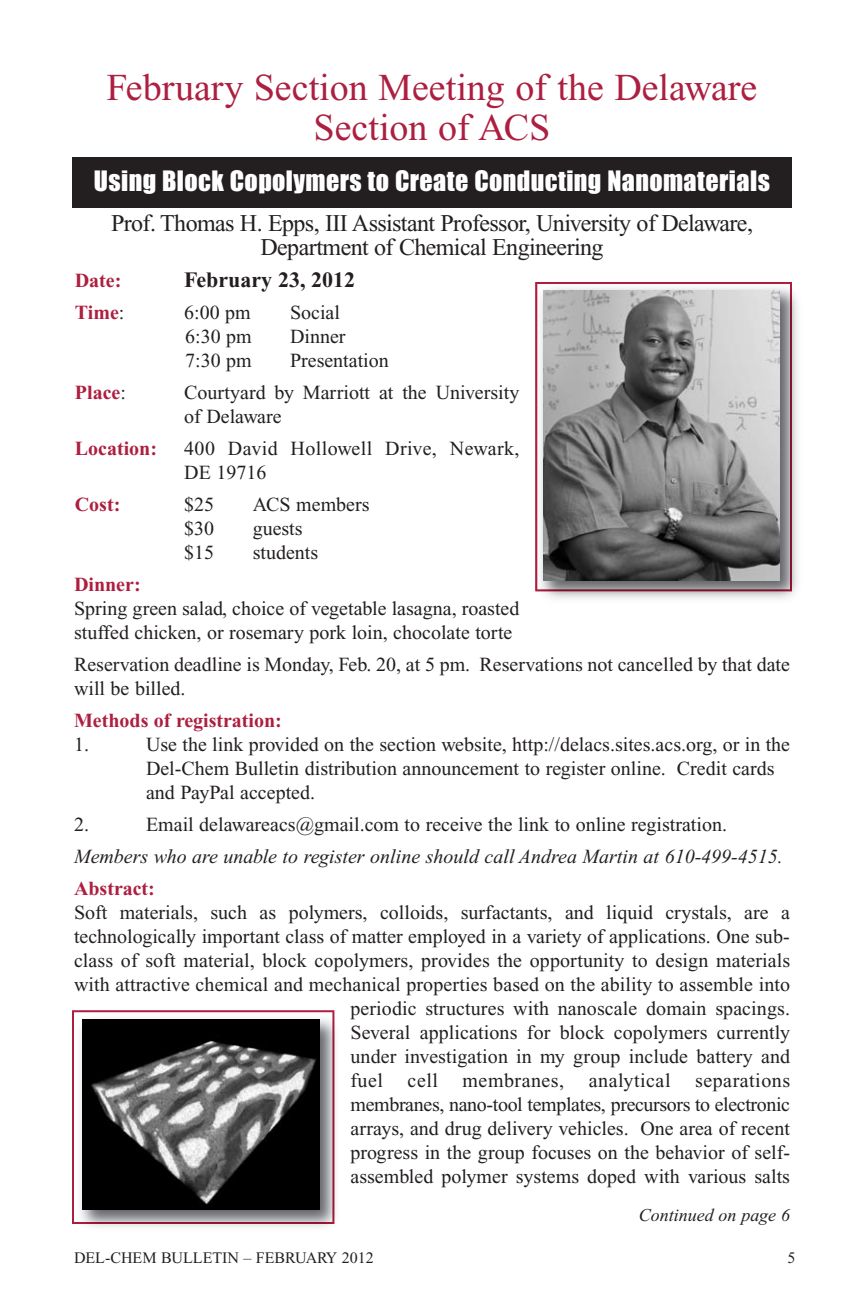
<style>
.page{position:relative;width:864px;height:1296px;background:#fff}
.page>*{position:absolute;margin:0;border:0;box-sizing:border-box;transform-origin:0 0}
.t1{font:38px/40px "Times New Roman";color:#ad1f40;text-align:center}
.t2{font:26px "Impact";letter-spacing:.015em;color:#fff}
.t3{font:24px/24px "Times New Roman";letter-spacing:-.025em;color:#231f20;text-align:center}
.t4{font:700 22px "Times New Roman";color:#231f20}
.t5{font:20px/24px "Times New Roman";color:#231f20}
.t6{font:italic 20px "Times New Roman";color:#231f20}
.t7{font:700 20px "Times New Roman";color:#ad1f40}
.t8{font:20px/24px "Times New Roman";letter-spacing:.02em;color:#231f20}
.t9{font:italic 18px "Times New Roman";color:#231f20}
.t10{font:16px "Times New Roman";color:#231f20}
.s1{font-weight:400;color:#231f20}
</style>
<div class="page">
<div style="left:72px;top:158px;width:720px;height:50px;background:#231f20"></div>
<img style="left:535px;top:293px;width:263px;height:306px">
<img style="left:535px;top:282px;width:257px;height:309px">
<img style="left:543px;top:290px;width:237px;height:291px">
<img style="left:73px;top:1011px;width:263px;height:216px">
<img style="left:74px;top:1012px;width:258px;height:210px">
<img style="left:82px;top:1020px;width:237px;height:190px">
<h1 class="t1" style="left:107px;top:71px;width:652px">February Section Meeting of the Delaware<br>Section of ACS</h1>
<h2 class="t2" style="left:94px;top:173px;width:677px">Using Block Copolymers to Create Conducting Nanomaterials</h2>
<p class="t3" style="left:111px;top:214px;width:643px">Prof. Thomas H. Epps, III Assistant Professor, University of Delaware,<br>Department of Chemical Engineering</p>
<p class="t7" style="left:75px;top:274px;width:48px">Date:</p>
<p class="t4" style="left:184px;top:272px;width:172px">February 23, 2012</p>
<p class="t7" style="left:75px;top:306px;width:51px">Time<span class="s1">:</span></p>
<p class="t5" style="left:184px;top:303px;width:68px">6:00 pm</p>
<p class="t5" style="left:290px;top:303px;width:51px">Social</p>
<p class="t5" style="left:185px;top:327px;width:68px">6:30 pm</p>
<p class="t5" style="left:290px;top:327px;width:57px">Dinner</p>
<p class="t5" style="left:185px;top:351px;width:68px">7:30 pm</p>
<p class="t5" style="left:290px;top:351px;width:100px">Presentation</p>
<p class="t7" style="left:75px;top:386px;width:53px">Place<span class="s1">:</span></p>
<p class="t5" style="left:184px;top:383px;width:337px">Courtyard by Marriott at the University of Delaware</p>
<p class="t7" style="left:75px;top:442px;width:84px">Location:</p>
<p class="t8" style="left:184px;top:439px;width:337px">400 David Hollowell Drive, Newark,<br>DE 19716</p>
<p class="t7" style="left:75px;top:498px;width:47px">Cost:</p>
<p class="t5" style="left:184px;top:495px;width:31px">$25</p>
<p class="t5" style="left:253px;top:495px;width:118px">ACS members</p>
<p class="t5" style="left:184px;top:519px;width:31px">$30</p>
<p class="t5" style="left:253px;top:519px;width:51px">guests</p>
<p class="t5" style="left:184px;top:543px;width:31px">$15</p>
<p class="t5" style="left:253px;top:543px;width:67px">students</p>
<p class="t7" style="left:74px;top:578px;width:68px">Dinner:</p>
<p class="t5" style="left:74px;top:599px;width:447px">Spring green salad, choice of vegetable lasagna, roasted stuffed chicken, or rosemary pork loin, chocolate torte</p>
<p class="t5" style="left:74px;top:655px;width:717px">Reservation deadline is Monday, Feb. 20, at 5 pm. Reservations not cancelled by that date will be billed.</p>
<p class="t7" style="left:74px;top:714px;width:209px">Methods of registration:</p>
<p class="t5" style="left:74px;top:735px;width:16px">1.</p>
<p class="t5" style="left:146px;top:735px;width:646px">Use the link provided on the section website, http://delacs.sites.acs.org, or in the<br>Del-Chem Bulletin distribution announcement to register online. Credit cards and PayPal accepted.</p>
<p class="t5" style="left:74px;top:815px;width:16px">2.</p>
<p class="t5" style="left:146px;top:815px;width:583px">Email delawareacs@gmail.com to receive the link to online registration.</p>
<p class="t6" style="left:74px;top:849px;width:710px">Members who are unable to register online should call Andrea Martin at 610-499-4515.</p>
<p class="t7" style="left:74px;top:882px;width:82px">Abstract:</p>
<p class="t5" style="left:74px;top:903px;width:718px;text-align:right">Soft materials, such as polymers, colloids, surfactants, and liquid crystals, are a technologically important class of matter employed in a variety of applications. One sub&shy;class of soft material, block copolymers, provides the opportunity to design materials with attractive chemical and mechanical properties based on the ability to assemble into periodic structures with nanoscale domain spacings.<br>Several applications for block copolymers currently<br>under investigation in my group include battery and<br>fuel cell membranes, analytical separations<br>membranes, nano-tool templates, precursors to electronic<br>arrays, and drug delivery vehicles. One area of recent<br>progress in the group focuses on the behavior of self-<br>assembled polymer systems doped with various salts</p>
<p class="t9" style="left:639px;top:1208px;width:153px">Continued on page 6</p>
<p class="t10" style="left:74px;top:1252px;width:301px">DEL-CHEM BULLETIN – FEBRUARY 2012</p>
<p class="t10" style="left:788px;top:1252px;width:9px">5</p>
</div>
